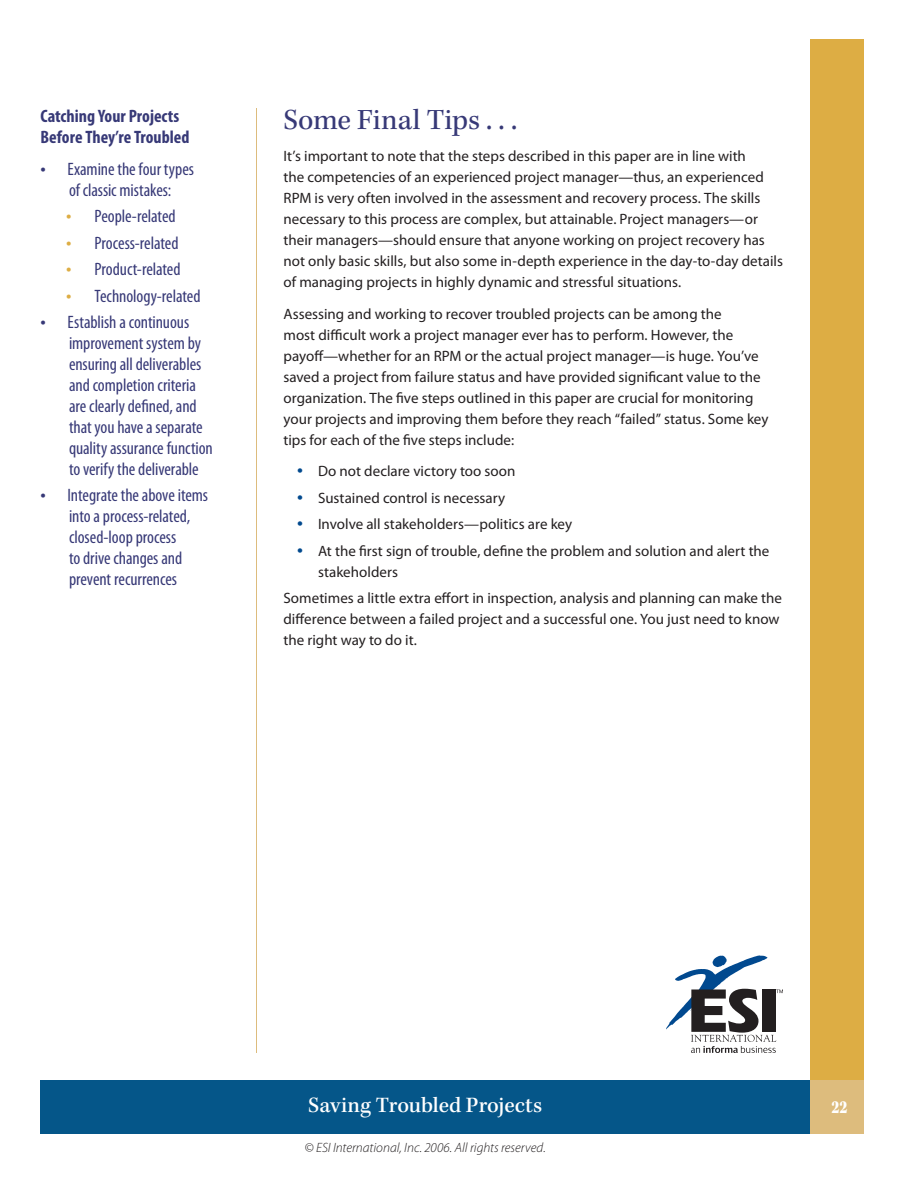
<style>
.page{position:relative;width:918px;height:1188px;background:#fff}
.page>*{position:absolute;margin:0;border:0;box-sizing:border-box;transform-origin:0 0}
.t1{font:30px "Kepler Std";letter-spacing:-.005em;color:#373977}
.t2{font:500 22.5px "Kepler Std";letter-spacing:-.005em;color:#fff}
.t3{font:21px/26.4px "Myriad Pro";color:#01498e;text-align:justify}
.t4{font:condensed 21px/26.4px "Myriad Pro";color:#ddad44;text-align:justify}
.t5{font:condensed 21px "Myriad Pro";color:#373977}
.t6{font:900 18.9px "Kepler Std";color:#fff;scale:.79 1}
.t7{font:condensed 18px/21px "Myriad Pro";letter-spacing:-.005em;color:#373977}
.t8{font:700 condensed 18px/21px "Myriad Pro";color:#373977}
.t9{font:15px/21px "Myriad Pro";color:#231f20}
.t10{font:italic 300 13.5px "Myriad Pro";color:#231f20}
</style>
<div class="page">
<div style="left:41px;top:1080px;width:769px;height:54px;background:#055689"></div>
<div style="left:810px;top:1080px;width:54px;height:54px;background:#ddbc7d"></div>
<div style="left:810px;top:40px;width:54px;height:1040px;background:#ddad44"></div>
<hr style="left:256px;top:108px;width:1px;height:945px;background:#ddbc7d">
<svg style="left:666px;top:955px;width:117px;height:98px"></svg>
<p class="t8" style="left:40px;top:105px;width:151px">Catching Your Projects<br>Before They’re Troubled</p>
<p class="t7" style="left:68px;top:158px;width:128px">Examine the four types of classic mistakes:</p>
<p class="t7" style="left:94px;top:206px;width:83px">People-related</p>
<p class="t7" style="left:94px;top:232px;width:86px">Process-related</p>
<p class="t7" style="left:94px;top:259px;width:88px">Product-related</p>
<p class="t7" style="left:94px;top:285px;width:108px">Technology-related</p>
<p class="t7" style="left:68px;top:311px;width:123px">Establish a continuous</p>
<p class="t7" style="left:69px;top:332px;width:145px">improvement system by ensuring all deliverables and completion criteria are clearly defined, and that you have a separate quality assurance function to verify the deliverable</p>
<p class="t7" style="left:68px;top:485px;width:142px">Integrate the above items into a process-related, closed-loop process<br>to drive changes and prevent recurrences</p>
<h3 class="t5" style="left:40px;top:155px;width:7px">•</h3>
<h3 class="t4" style="left:66px;top:202px;width:7px">• • • •</h3>
<h3 class="t5" style="left:40px;top:308px;width:7px">•</h3>
<h3 class="t5" style="left:40px;top:482px;width:7px">•</h3>
<h1 class="t1" style="left:284px;top:103px;width:235px">Some Final Tips . . .</h1>
<p class="t9" style="left:284px;top:145px;width:501px">It’s important to note that the steps described in this paper are in line with<br>the competencies of an experienced project manager—thus, an experienced RPM is very often involved in the assessment and recovery process. The skills necessary to this process are complex, but attainable. Project managers—or their managers—should ensure that anyone working on project recovery has not only basic skills, but also some in-depth experience in the day-to-day details of managing projects in highly dynamic and stressful situations.</p>
<p class="t9" style="left:284px;top:303px;width:486px">Assessing and working to recover troubled projects can be among the<br>most difficult work a project manager ever has to perform. However, the payoff—whether for an RPM or the actual project manager—is huge. You’ve saved a project from failure status and have provided significant value to the organization. The five steps outlined in this paper are crucial for monitoring your projects and improving them before they reach “failed” status. Some key tips for each of the five steps include:</p>
<p class="t9" style="left:318px;top:458px;width:453px;line-height:26.4px">Do not declare victory too soon<br>Sustained control is necessary<br>Involve all stakeholders—politics are key<br>At the first sign of trouble, define the problem and solution and alert the</p>
<p class="t9" style="left:284px;top:558px;width:500px;line-height:26.4px;text-indent:34px">stakeholders<br>Sometimes a little extra effort in inspection, analysis and planning can make the</p>
<p class="t9" style="left:284px;top:608px;width:498px">difference between a failed project and a successful one. You just need to know the right way to do it.</p>
<h3 class="t3" style="left:297px;top:456px;width:7px">• • • •</h3>
<h2 class="t2" style="left:308px;top:1093px;width:235px">Saving Troubled Projects</h2>
<p class="t6" style="left:831px;top:1096px;width:11px">22</p>
<p class="t10" style="left:305px;top:1139px;width:243px">© ESI International, Inc. 2006. All rights reserved.</p>
</div>
